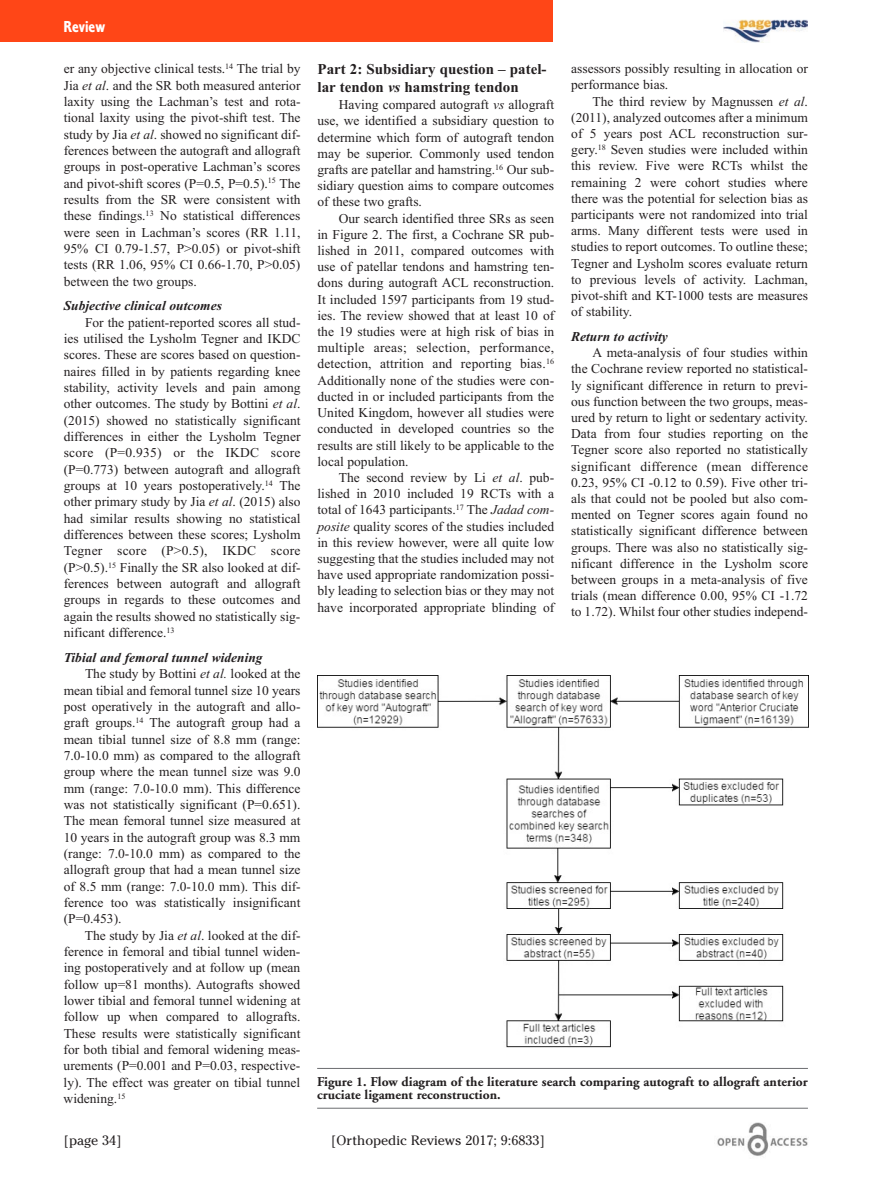
<style>
.page{position:relative;width:893px;height:1191px;background:#fff}
.page>*{position:absolute;margin:0;border:0;box-sizing:border-box;transform-origin:0 0}
.t1{font:16.5px "Corinthian Bold Condensed Plain";color:#fff}
.t2{font:700 15px/18px "Times New Roman";color:#231f20}
.t3{font:13.5px/16.2px "Times New Roman";color:#231f20;text-align:justify}
.t4{font:700 13.5px/13.5px "Adobe Garamond";color:#231f20}
.t5{font:italic 700 13.5px "Times New Roman";color:#231f20}
.t6{font:13.5px "Cheltenham";color:#231f20}
.s1{font-style:italic}
</style>
<div class="page">
<div style="left:0;top:0;width:553px;height:42px;background:#ff4617"></div>
<img style="left:717px;top:1123px;width:91px;height:33px">
<img style="left:723px;top:19px;width:84px;height:24px">
<hr style="left:317px;top:1068px;width:491px;height:1px;background:#6c6d70">
<hr style="left:317px;top:1107px;width:491px;height:1px;background:#6c6d70">
<img style="left:317px;top:676px;width:491px;height:371px">
<p class="t1" style="left:63px;top:21px;width:43px">Review</p>
<p class="t3" style="left:64px;top:60px;width:238px">er any objective clinical tests.<sup>14</sup> The trial by Jia <span class="s1">et al</span>. and the SR both measured anterior laxity using the Lachman’s test and rota&shy;tional laxity using the pivot-shift test. The study by Jia <span class="s1">et al</span>. showed no significant dif&shy;ferences between the autograft and allograft groups in post-operative Lachman’s scores and pivot-shift scores (P=0.5, P=0.5).<sup>15</sup> The results from the SR were consistent with these findings.<sup>13</sup> No statistical differences were seen in Lachman’s scores (RR 1.11, 95% CI 0.79-1.57, P&gt;0.05) or pivot-shift tests (RR 1.06, 95% CI 0.66-1.70, P&gt;0.05) between the two groups.</p>
<p class="t5" style="left:64px;top:298px;width:160px">Subjective clinical outcomes</p>
<p class="t3" style="left:64px;top:314px;width:238px;text-indent:21px">For the patient-reported scores all stud&shy;ies utilised the Lysholm Tegner and IKDC scores. These are scores based on question&shy;naires filled in by patients regarding knee stability, activity levels and pain among other outcomes. The study by Bottini <span class="s1">et al</span>. (2015) showed no statistically significant differences in either the Lysholm Tegner score (P=0.935) or the IKDC score (P=0.773) between autograft and allograft groups at 10 years postoperatively.<sup>14</sup> The other primary study by Jia <span class="s1">et al</span>. (2015) also had similar results showing no statistical differences between these scores; Lysholm Tegner score (P&gt;0.5), IKDC score (P&gt;0.5).<sup>15</sup> Finally the SR also looked at dif&shy;ferences between autograft and allograft groups in regards to these outcomes and again the results showed no statistically sig&shy;nificant difference.<sup>13</sup></p>
<p class="t5" style="left:64px;top:649px;width:200px">Tibial and femoral tunnel widening</p>
<p class="t3" style="left:85px;top:665px;width:217px">The study by Bottini <span class="s1">et al.</span> looked at the</p>
<p class="t3" style="left:64px;top:682px;width:238px">mean tibial and femoral tunnel size 10 years</p>
<p class="t3" style="left:64px;top:698px;width:238px">post operatively in the autograft and allo-</p>
<p class="t3" style="left:64px;top:714px;width:238px">graft groups.<sup>14</sup> The autograft group had a</p>
<p class="t3" style="left:64px;top:731px;width:238px">mean tibial tunnel size of 8.8 mm (range:</p>
<p class="t3" style="left:64px;top:747px;width:238px">7.0-10.0 mm) as compared to the allograft</p>
<p class="t3" style="left:64px;top:763px;width:238px">group where the mean tunnel size was 9.0</p>
<p class="t3" style="left:64px;top:780px;width:238px">mm (range: 7.0-10.0 mm). This difference</p>
<p class="t3" style="left:64px;top:796px;width:238px">was not statistically significant (P=0.651).</p>
<p class="t3" style="left:64px;top:812px;width:238px">The mean femoral tunnel size measured at</p>
<p class="t3" style="left:64px;top:829px;width:238px">10 years in the autograft group was 8.3 mm</p>
<p class="t3" style="left:64px;top:845px;width:238px">(range: 7.0-10.0 mm) as compared to the</p>
<p class="t3" style="left:64px;top:861px;width:238px">allograft group that had a mean tunnel size</p>
<p class="t3" style="left:64px;top:878px;width:238px">of 8.5 mm (range: 7.0-10.0 mm). This dif-</p>
<p class="t3" style="left:64px;top:894px;width:238px">ference too was statistically insignificant</p>
<p class="t3" style="left:64px;top:910px;width:59px">(P=0.453).</p>
<p class="t3" style="left:85px;top:927px;width:217px">The study by Jia <span class="s1">et al</span>. looked at the dif-</p>
<p class="t3" style="left:64px;top:943px;width:238px">ference in femoral and tibial tunnel widen-</p>
<p class="t3" style="left:64px;top:959px;width:238px">ing postoperatively and at follow up (mean</p>
<p class="t3" style="left:64px;top:976px;width:238px">follow up=81 months). Autografts showed</p>
<p class="t3" style="left:64px;top:992px;width:238px">lower tibial and femoral tunnel widening at</p>
<p class="t3" style="left:64px;top:1008px;width:238px">follow up when compared to allografts.</p>
<p class="t3" style="left:64px;top:1025px;width:238px">These results were statistically significant</p>
<p class="t3" style="left:64px;top:1041px;width:238px">for both tibial and femoral widening meas-</p>
<p class="t3" style="left:64px;top:1057px;width:238px">urements (P=0.001 and P=0.03, respective-</p>
<p class="t3" style="left:64px;top:1074px;width:238px">ly). The effect was greater on tibial tunnel</p>
<p class="t3" style="left:64px;top:1090px;width:63px">widening.<sup>15</sup></p>
<p class="t2" style="left:317px;top:60px;width:230px">Part 2: Subsidiary question – patel&shy;lar tendon <span class="s1">vs</span> hamstring tendon</p>
<p class="t3" style="left:317px;top:96px;width:238px;text-indent:21px">Having compared autograft <span class="s1">vs</span> allograft use, we identified a subsidiary question to determine which form of autograft tendon may be superior. Commonly used tendon grafts are patellar and hamstring.<sup>16</sup> Our sub&shy;sidiary question aims to compare outcomes of these two grafts.</p>
<p class="t3" style="left:317px;top:210px;width:238px;text-indent:21px">Our search identified three SRs as seen in Figure 2. The first, a Cochrane SR pub&shy;lished in 2011, compared outcomes with use of patellar tendons and hamstring ten&shy;dons during autograft ACL reconstruction.<br>It included 1597 participants from 19 stud&shy;ies. The review showed that at least 10 of the 19 studies were at high risk of bias in multiple areas; selection, performance, detection, attrition and reporting bias.<sup>16<br></sup>Additionally none of the studies were con&shy;ducted in or included participants from the United Kingdom, however all studies were conducted in developed countries so the results are still likely to be applicable to the local population.</p>
<p class="t3" style="left:317px;top:469px;width:238px;text-indent:21px">The second review by Li <span class="s1">et al</span>. pub&shy;lished in 2010 included 19 RCTs with a total of 1643 participants.<sup>17</sup> The <span class="s1">Jadad com&shy;posite</span> quality scores of the studies included in this review however, were all quite low suggesting that the studies included may not have used appropriate randomization possi&shy;bly leading to selection bias or they may not have incorporated appropriate blinding of</p>
<p class="t3" style="left:571px;top:60px;width:238px">assessors possibly resulting in allocation or performance bias.</p>
<p class="t3" style="left:571px;top:93px;width:238px;text-indent:21px">The third review by Magnussen <span class="s1">et al</span>. (2011), analyzed outcomes after a minimum of 5 years post ACL reconstruction sur&shy;gery.<sup>18</sup> Seven studies were included within this review. Five were RCTs whilst the remaining 2 were cohort studies where there was the potential for selection bias as participants were not randomized into trial arms. Many different tests were used in studies to report outcomes. To outline these; Tegner and Lysholm scores evaluate return to previous levels of activity. Lachman, pivot-shift and KT-1000 tests are measures of stability.</p>
<p class="t5" style="left:571px;top:328px;width:98px">Return to activity</p>
<p class="t3" style="left:571px;top:344px;width:238px;text-indent:21px">A meta-analysis of four studies within the Cochrane review reported no statistical&shy;ly significant difference in return to previ&shy;ous function between the two groups, meas&shy;ured by return to light or sedentary activity.<br>Data from four studies reporting on the Tegner score also reported no statistically significant difference (mean difference 0.23, 95% CI -0.12 to 0.59). Five other tri&shy;als that could not be pooled but also com&shy;mented on Tegner scores again found no statistically significant difference between groups. There was also no statistically sig&shy;nificant difference in the Lysholm score between groups in a meta-analysis of five trials (mean difference 0.00, 95% CI -1.72 to 1.72). Whilst four other studies independ-</p>
<p class="t4" style="left:317px;top:1076px;width:492px">Figure 1. Flow diagram of the literature search comparing autograft to allograft anterior cruciate ligament reconstruction.</p>
<p class="t6" style="left:64px;top:1132px;width:59px">[page 34]</p>
<p class="t6" style="left:331px;top:1132px;width:215px">[Orthopedic Reviews 2017; 9:6833]</p>
</div>
